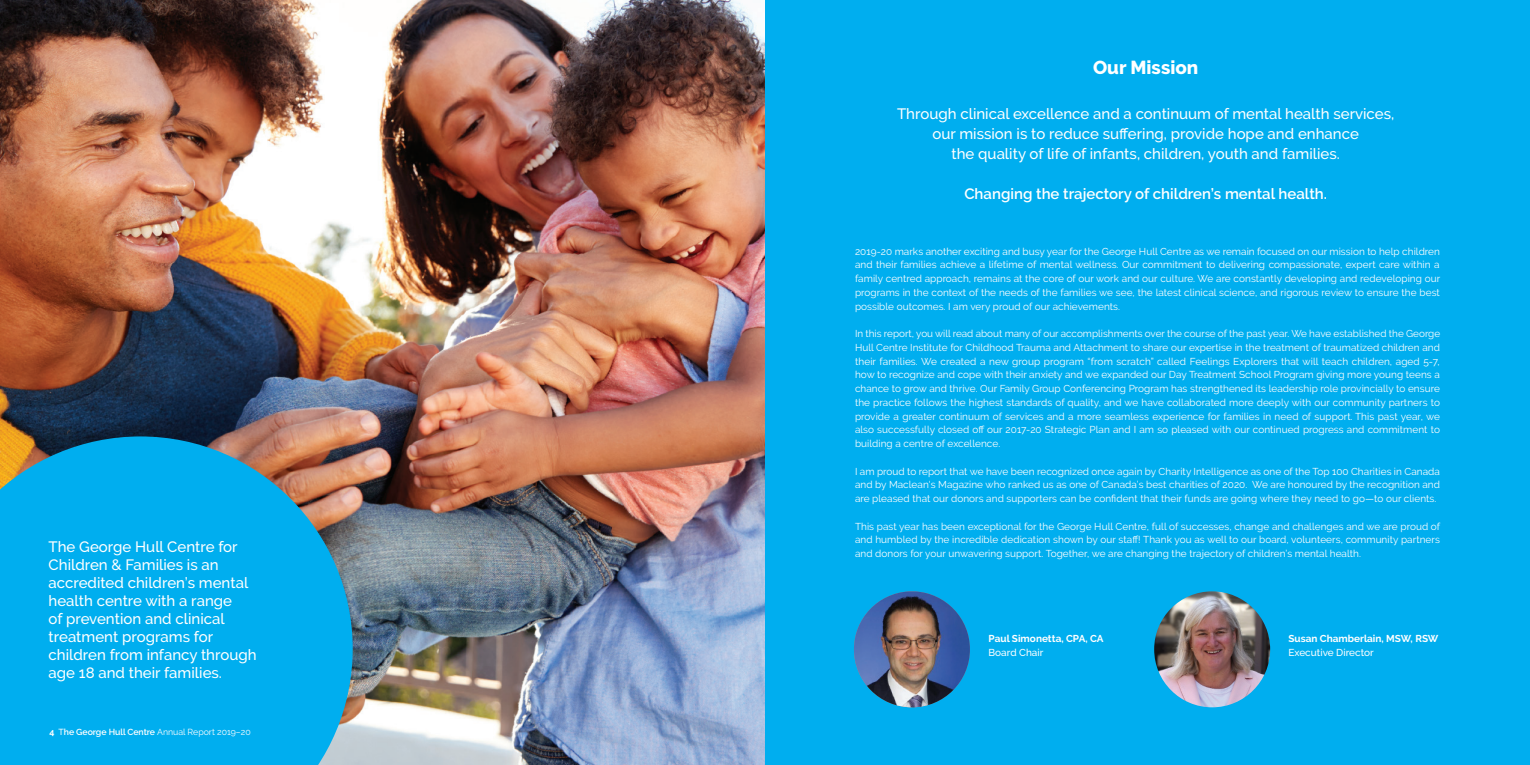
<style>
.page{position:relative;width:1530px;height:765px;background:#fff}
.page>*{position:absolute;margin:0;border:0;box-sizing:border-box;transform-origin:0 0}
.t1{font:800 18.75px "Raleway";color:#fff}
.t2{font:500 15px/18px "Raleway";color:#fff;text-align:center}
.t3{font:600 15px "Raleway";color:#fff}
.t4{font:10px/13.8px "Raleway";letter-spacing:.005em;color:#fff;text-align:justify}
.t5{font:700 10px "Raleway";color:#fff}
.t6{font:500 10px "Raleway";color:#fff}
.t7{font:8.75px "Raleway";color:#fff}
.s1{font-weight:700}
.s2{font-weight:500}
.s3{font-weight:600}
</style>
<div class="page">
<img style="left:0;top:0;width:765px;height:765px">
<svg style="left:0;top:436px;width:353px;height:329px;background:#13a7de"></svg>
<div style="left:765px;top:0;width:765px;height:765px;background:#00aeef"></div>
<img style="left:854px;top:591px;width:116px;height:116px;border-radius:57px">
<img style="left:1154px;top:591px;width:116px;height:116px;border-radius:58px">
<h2 class="t2" style="left:49px;top:538px;width:210px;text-align:left">The George Hull Centre for<br>Children &amp; Families is an accredited children’s mental health centre with a range<br>of prevention and clinical treatment programs for children from infancy through age 18 and their families.</h2>
<p class="t7" style="left:49px;top:727px;width:203px"><span class="s1">4</span> <span class="s2">T</span><span class="s3">he George Hull Centre</span> Annual Report 2019–20</p>
<h1 class="t1" style="left:1093px;top:57px;width:107px">Our Mission</h1>
<h2 class="t2" style="left:897px;top:104px;width:499px;line-height:20px">Through clinical excellence and a continuum of mental health services, our mission is to reduce suffering, provide hope and enhance<br>the quality of life of infants, children, youth and families.</h2>
<h2 class="t3" style="left:964px;top:185px;width:364px">Changing the trajectory of children’s mental health.</h2>
<p class="t4" style="left:855px;top:244px;width:587px">2019-20 marks another exciting and busy year for the George Hull Centre as we remain focused on our mission to help children and their families achieve a lifetime of mental wellness. Our commitment to delivering compassionate, expert care within a family centred approach, remains at the core of our work and our culture. We are constantly developing and redeveloping our programs in the context of the needs of the families we see, the latest clinical science, and rigorous review to ensure the best possible outcomes. I am very proud of our achievements.</p>
<p class="t4" style="left:855px;top:327px;width:587px">In this report, you will read about many of our accomplishments over the course of the past year. We have established the George Hull Centre Institute for Childhood Trauma and Attachment to share our expertise in the treatment of traumatized children and their families. We created a new group program “from scratch” called Feelings Explorers that will teach children, aged 5-7, how to recognize and cope with their anxiety and we expanded our Day Treatment School Program giving more young teens a chance to grow and thrive. Our Family Group Conferencing Program has strengthened its leadership role provincially to ensure the practice follows the highest standards of quality, and we have collaborated more deeply with our community partners to provide a greater continuum of services and a more seamless experience for families in need of support. This past year, we also successfully closed off our 2017-20 Strategic Plan and I am so pleased with our continued progress and commitment to building a centre of excellence.</p>
<p class="t4" style="left:855px;top:464px;width:587px">I am proud to report that we have been recognized once again by Charity Intelligence as one of the Top 100 Charities in Canada and by Maclean's Magazine who ranked us as one of Canada’s best charities of 2020. We are honoured by the recognition and are pleased that our donors and supporters can be confident that their funds are going where they need to go—to our clients.</p>
<p class="t4" style="left:855px;top:519px;width:587px">This past year has been exceptional for the George Hull Centre, full of successes, change and challenges and we are proud of and humbled by the incredible dedication shown by our staff! Thank you as well to our board, volunteers, community partners and donors for your unwavering support. Together, we are changing the trajectory of children’s mental health.</p>
<p class="t5" style="left:989px;top:633px;width:117px">Paul Simonetta, CPA, CA</p>
<p class="t6" style="left:989px;top:647px;width:56px">Board Chair</p>
<p class="t5" style="left:1288px;top:633px;width:152px">Susan Chamberlain, MSW, RSW</p>
<p class="t6" style="left:1288px;top:647px;width:87px">Executive Director</p>
</div>
